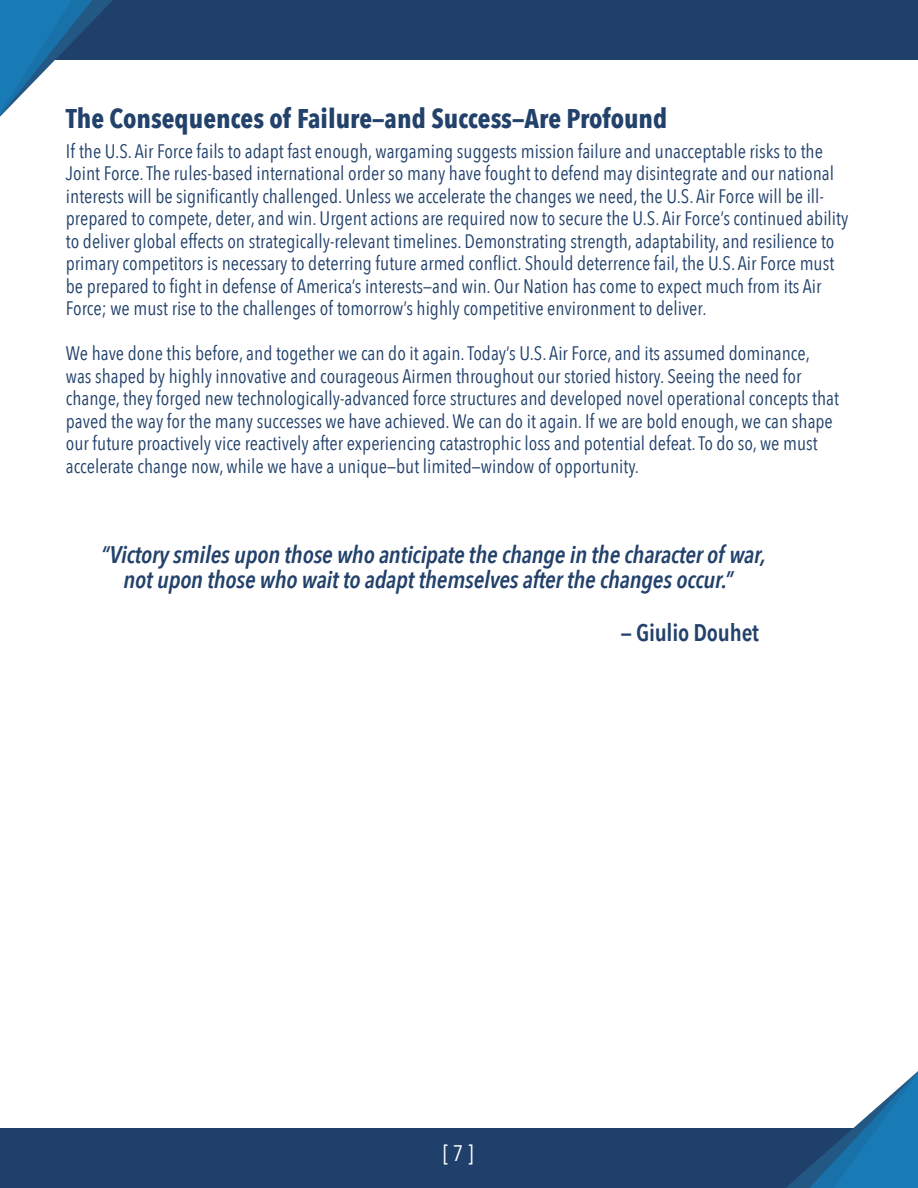
<style>
.page{position:relative;width:918px;height:1188px;background:#fff}
.page>*{position:absolute;margin:0;border:0;box-sizing:border-box;transform-origin:0 0}
.t1{font:700 27px "Avenir Next Condensed";color:#22416b}
.t2{font:italic 600 24px "Avenir Next Condensed";letter-spacing:-.01em;color:#22416b}
.t3{font:600 24px "Avenir Next Condensed";letter-spacing:-.01em;color:#22416b}
.t4{font:22.5px "Avenir Next Condensed";color:#fff}
.t5{font:19.5px/22.5px "Avenir Next Condensed";color:#22416b}
</style>
<div class="page">
<div style="left:0;top:1128px;width:918px;height:60px;background:#20406c"></div>
<svg style="left:786px;top:1071px;width:132px;height:117px"></svg>
<div style="left:0;top:0;width:918px;height:60px;background:#20406c"></div>
<svg style="left:0;top:0;width:113px;height:117px"></svg>
<p class="t1" style="left:66px;top:101px;width:603px">The Consequences of Failure—and Success—Are Profound</p>
<p class="t5" style="left:66px;top:139px;width:759px">If the U.S. Air Force fails to adapt fast enough, wargaming suggests mission failure and unacceptable risks to the</p>
<p class="t5" style="left:66px;top:161px;width:770px">Joint Force. The rules-based international order so many have fought to defend may disintegrate and our national</p>
<p class="t5" style="left:66px;top:184px;width:784px">interests will be significantly challenged. Unless we accelerate the changes we need, the U.S. Air Force will be ill&shy;prepared to compete, deter, and win. Urgent actions are required now to secure the U.S. Air Force’s continued ability</p>
<p class="t5" style="left:66px;top:229px;width:770px">to deliver global effects on strategically-relevant timelines. Demonstrating strength, adaptability, and resilience to</p>
<p class="t5" style="left:66px;top:251px;width:770px">primary competitors is necessary to deterring future armed conflict. Should deterrence fail, the U.S. Air Force must</p>
<p class="t5" style="left:66px;top:274px;width:757px">be prepared to fight in defense of America’s interests—and win. Our Nation has come to expect much from its Air</p>
<p class="t5" style="left:66px;top:296px;width:642px">Force; we must rise to the challenges of tomorrow’s highly competitive environment to deliver.</p>
<p class="t5" style="left:66px;top:341px;width:746px">We have done this before, and together we can do it again. Today’s U.S. Air Force, and its assumed dominance,</p>
<p class="t5" style="left:66px;top:364px;width:737px">was shaped by highly innovative and courageous Airmen throughout our storied history. Seeing the need for</p>
<p class="t5" style="left:66px;top:386px;width:775px">change, they forged new technologically-advanced force structures and developed novel operational concepts that</p>
<p class="t5" style="left:66px;top:409px;width:769px">paved the way for the many successes we have achieved. We can do it again. If we are bold enough, we can shape</p>
<p class="t5" style="left:66px;top:431px;width:753px">our future proactively vice reactively after experiencing catastrophic loss and potential defeat. To do so, we must</p>
<p class="t5" style="left:66px;top:454px;width:575px">accelerate change now, while we have a unique—but limited—window of opportunity.</p>
<p class="t2" style="left:101px;top:540px;width:667px">“Victory smiles upon those who anticipate the change in the character of war,</p>
<p class="t2" style="left:124px;top:565px;width:611px">not upon those who wait to adapt themselves after the changes occur.”</p>
<p class="t3" style="left:621px;top:611px;width:140px">— Giulio Douhet</p>
<p class="t4" style="left:443px;top:1134px;width:32px">[ 7 ]</p>
</div>
